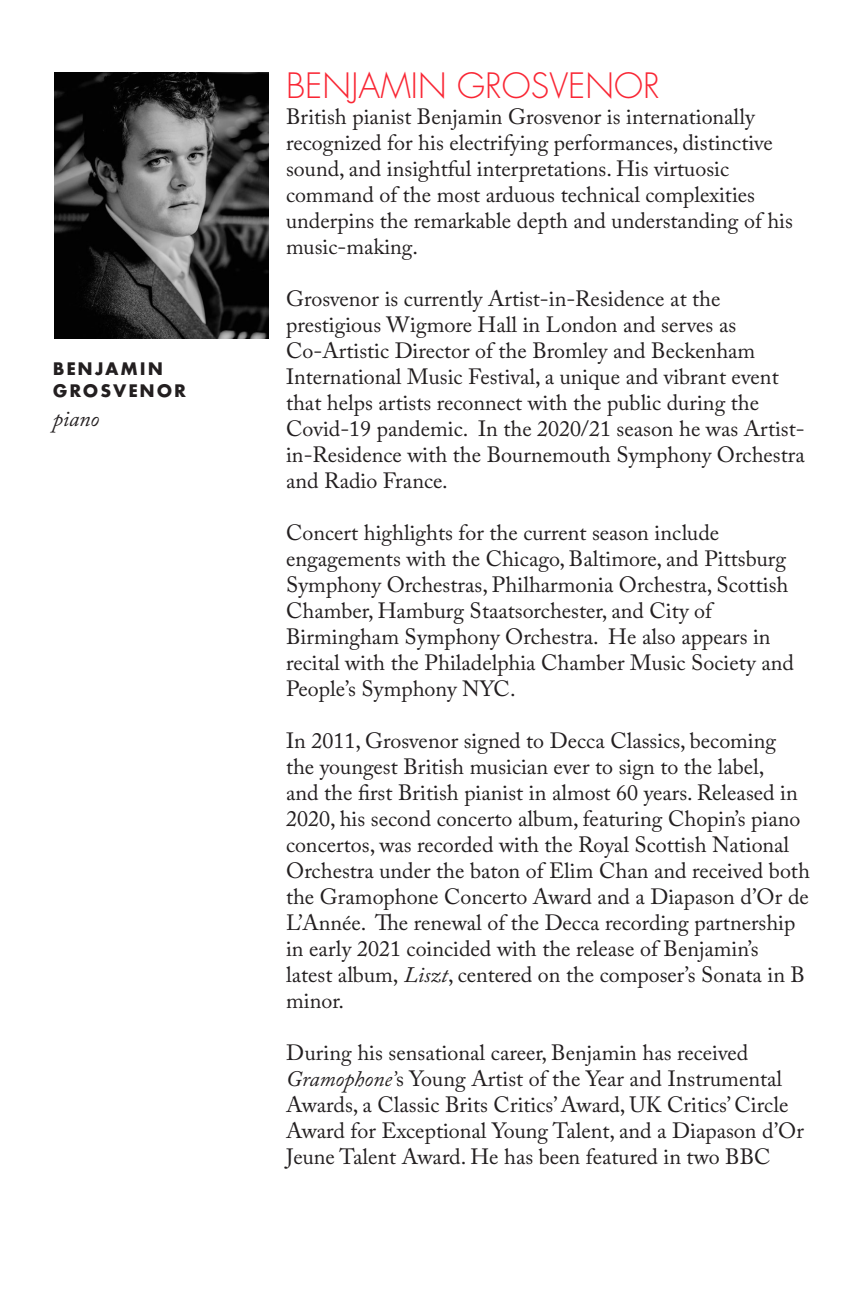
<style>
.page{position:relative;width:864px;height:1296px;background:#fff}
.page>*{position:absolute;margin:0;border:0;box-sizing:border-box;transform-origin:0 0}
.t1{font:300 34px "Futura";color:#f92634}
.font_8{font:22px/26px "Adobe Caslon Pro";color:#231f20}
.t2{font:italic 22px "Adobe Caslon Pro";color:#231f20}
.t3{font:700 19px/22px "Futura T";letter-spacing:.1em;color:#231f20}
.s1{font-style:italic}
</style>
<div class="page">
<img style="left:55px;top:72px;width:213px;height:266px">
<p class="t3" style="left:53px;top:358px;width:135px">BENJAMIN<br>GROSVENOR</p>
<p class="t2" style="left:53px;top:405px;width:48px">piano</p>
<p class="t1" style="left:286px;top:64px;width:375px">BENJAMIN GROSVENOR</p>
<p class="font_8" style="left:286px;top:104px;width:508px">British pianist Benjamin Grosvenor is internationally recognized for his electrifying performances, distinctive sound, and insightful interpretations. His virtuosic command of the most arduous technical complexities underpins the remarkable depth and understanding of his music-making.</p>
<p class="font_8" style="left:286px;top:286px;width:520px">Grosvenor is currently Artist-in-Residence at the prestigious Wigmore Hall in London and serves as Co-Artistic Director of the Bromley and Beckenham International Music Festival, a unique and vibrant event that helps artists reconnect with the public during the Covid-19 pandemic. In the 2020/21 season he was Artist&shy;in-Residence with the Bournemouth Symphony Orchestra and Radio France.</p>
<p class="font_8" style="left:286px;top:520px;width:509px">Concert highlights for the current season include engagements with the Chicago, Baltimore, and Pittsburg Symphony Orchestras, Philharmonia Orchestra, Scottish Chamber, Hamburg Staatsorchester, and City of Birmingham Symphony Orchestra. He also appears in recital with the Philadelphia Chamber Music Society and People’s Symphony NYC.</p>
<p class="font_8" style="left:286px;top:728px;width:525px">In 2011, Grosvenor signed to Decca Classics, becoming the youngest British musician ever to sign to the label,<br>and the first British pianist in almost 60 years. Released in 2020, his second concerto album, featuring Chopin’s piano concertos, was recorded with the Royal Scottish National Orchestra under the baton of Elim Chan and received both the Gramophone Concerto Award and a Diapason d’Or de L’Année. The renewal of the Decca recording partnership in early 2021 coincided with the release of Benjamin’s latest album, <span class="s1">Liszt</span>, centered on the composer’s Sonata in B minor.</p>
<p class="font_8" style="left:286px;top:1040px;width:520px">During his sensational career, Benjamin has received <span class="s1">Gramophone’</span>s Young Artist of the Year and Instrumental Awards, a Classic Brits Critics’ Award, UK Critics’ Circle Award for Exceptional Young Talent, and a Diapason d’Or Jeune Talent Award. He has been featured in two BBC</p>
</div>
